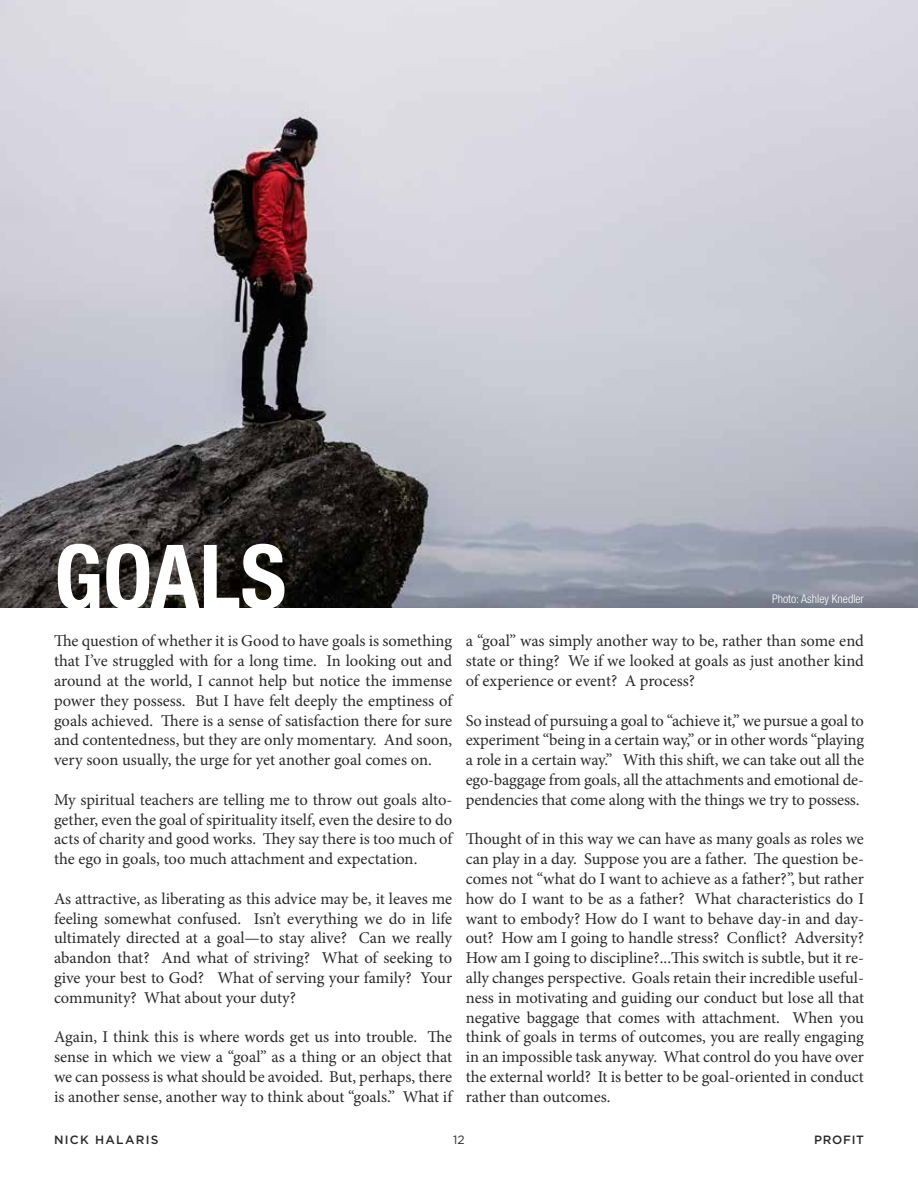
<style>
.page{position:relative;width:918px;height:1188px;background:#fff}
.page>*{position:absolute;margin:0;border:0;box-sizing:border-box;transform-origin:0 0}
.t1{font:700 condensed 88.5px "Helvetica Neue";color:#fff}
.t2{font:16.5px/19.8px "Minion Pro";letter-spacing:-.005em;color:#292929;text-align:justify}
.t3{font:300 condensed 12px "Helvetica Neue";color:#fff}
.t4{font:500 12px "Gotham";letter-spacing:.11em;color:#292929}
.t5{font:12px "Gotham";color:#292929}
</style>
<div class="page">
<img style="left:0;top:0;width:918px;height:607px">
<h1 class="t1" style="left:54px;top:523px;width:234px">GOALS</h1>
<p class="t2" style="left:54px;top:631px;width:400px">The question of whether it is Good to have goals is something that I’ve struggled with for a long time. In looking out and around at the world, I cannot help but notice the immense power they possess. But I have felt deeply the emptiness of goals achieved. There is a sense of satisfaction there for sure and contentedness, but they are only momentary. And soon, very soon usually, the urge for yet another goal comes on.</p>
<p class="t2" style="left:54px;top:790px;width:400px">My spiritual teachers are telling me to throw out goals alto&shy;gether, even the goal of spirituality itself, even the desire to do acts of charity and good works. They say there is too much of the ego in goals, too much attachment and expectation.</p>
<p class="t2" style="left:54px;top:889px;width:400px">As attractive, as liberating as this advice may be, it leaves me feeling somewhat confused. Isn’t everything we do in life ultimately directed at a goal—to stay alive? Can we really abandon that? And what of striving? What of seeking to give your best to God? What of serving your family? Your community? What about your duty?</p>
<p class="t2" style="left:54px;top:1027px;width:400px">Again, I think this is where words get us into trouble. The sense in which we view a “goal” as a thing or an object that we can possess is what should be avoided. But, perhaps, there is another sense, another way to think about “goals.” What if</p>
<p class="t3" style="left:772px;top:592px;width:93px">Photo: Ashley Knedler</p>
<p class="t2" style="left:466px;top:631px;width:400px">a “goal” was simply another way to be, rather than some end state or thing? We if we looked at goals as just another kind of experience or event? A process?</p>
<p class="t2" style="left:466px;top:711px;width:400px">So instead of pursuing a goal to “achieve it,” we pursue a goal to experiment “being in a certain way,” or in other words “playing a role in a certain way.” With this shift, we can take out all the ego-baggage from goals, all the attachments and emotional de&shy;pendencies that come along with the things we try to possess.</p>
<p class="t2" style="left:466px;top:829px;width:400px">Thought of in this way we can have as many goals as roles we can play in a day. Suppose you are a father. The question be&shy;comes not “what do I want to achieve as a father?”, but rather how do I want to be as a father? What characteristics do I want to embody? How do I want to behave day-in and day&shy;out? How am I going to handle stress? Conflict? Adversity?<br>How am I going to discipline?...This switch is subtle, but it re&shy;ally changes perspective. Goals retain their incredible useful&shy;ness in motivating and guiding our conduct but lose all that negative baggage that comes with attachment. When you think of goals in terms of outcomes, you are really engaging in an impossible task anyway. What control do you have over the external world? It is better to be goal-oriented in conduct rather than outcomes.</p>
<p class="t4" style="left:54px;top:1133px;width:106px">NICK HALARIS</p>
<p class="t5" style="left:453px;top:1133px;width:13px">12</p>
<p class="t4" style="left:814px;top:1133px;width:51px">PROFIT</p>
</div>
